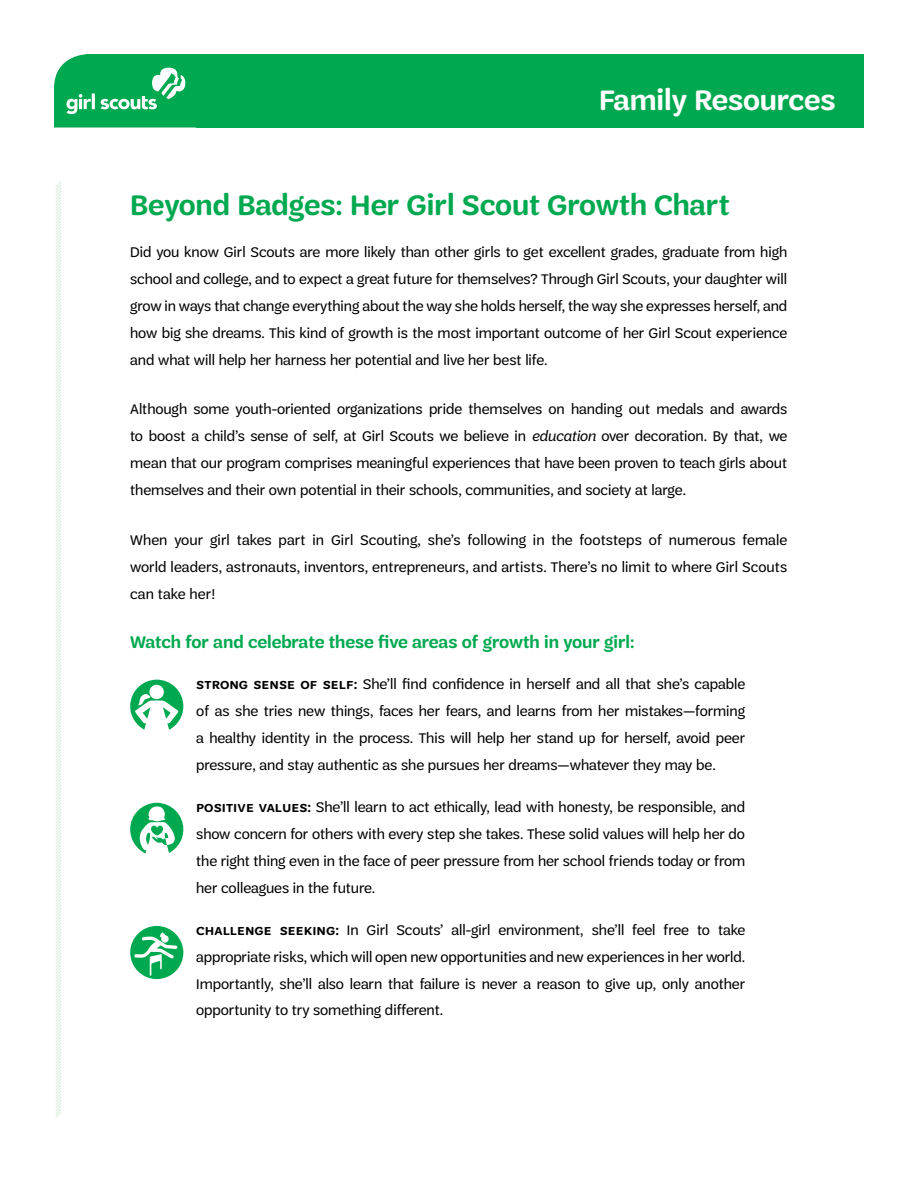
<style>
.page{position:relative;width:918px;height:1188px;background:#fff}
.page>*{position:absolute;margin:0;border:0;box-sizing:border-box;transform-origin:0 0}
.t1{font:600 30px "Trefoil Sans";color:#00a94f}
.t2{font:600 30px "Trefoil Sans";color:#fff}
.t3{font:600 18px "Trefoil Sans";color:#00a94f}
.t4{font:15px/27px "Trefoil Sans";color:#000;text-align:justify}
.s1{font-style:italic}
.s2{font-weight:600}
</style>
<div class="page">
<div style="left:196px;top:54px;width:668px;height:74px;background:#00a94f"></div>
<svg style="left:54px;top:54px;width:142px;height:74px;background:#23b467"></svg>
<svg style="left:56px;top:182px;width:5px;height:935px"></svg>
<svg style="left:130px;top:680px;width:53px;height:50px"></svg>
<svg style="left:130px;top:803px;width:53px;height:50px"></svg>
<svg style="left:130px;top:926px;width:53px;height:53px"></svg>
<h1 class="t2" style="left:599px;top:83px;width:238px">Family Resources</h1>
<h1 class="t1" style="left:130px;top:188px;width:601px">Beyond Badges: Her Girl Scout Growth Chart</h1>
<p class="t4" style="left:130px;top:238px;width:659px">Did you know Girl Scouts are more likely than other girls to get excellent grades, graduate from high school and college, and to expect a great future for themselves? Through Girl Scouts, your daughter will grow in ways that change everything about the way she holds herself, the way she expresses herself, and how big she dreams. This kind of growth is the most important outcome of her Girl Scout experience and what will help her harness her potential and live her best life.</p>
<p class="t4" style="left:130px;top:396px;width:659px">Although some youth-oriented organizations pride themselves on handing out medals and awards to boost a child’s sense of self, at Girl Scouts we believe in <span class="s1">education</span> over decoration. By that, we mean that our program comprises meaningful experiences that have been proven to teach girls about themselves and their own potential in their schools, communities, and society at large.</p>
<p class="t4" style="left:130px;top:526px;width:659px">When your girl takes part in Girl Scouting, she’s following in the footsteps of numerous female world leaders, astronauts, inventors, entrepreneurs, and artists. There’s no limit to where Girl Scouts can take her!</p>
<p class="t3" style="left:130px;top:632px;width:506px">Watch for and celebrate these five areas of growth in your girl:</p>
<p class="t4" style="left:196px;top:670px;width:551px"><span class="s2">strong sense of self:</span> She’ll find confidence in herself and all that she’s capable of as she tries new things, faces her fears, and learns from her mistakes—forming a healthy identity in the process. This will help her stand up for herself, avoid peer pressure, and stay authentic as she pursues her dreams—whatever they may be.</p>
<p class="t4" style="left:196px;top:793px;width:551px"><span class="s2">positive values:</span> She’ll learn to act ethically, lead with honesty, be responsible, and show concern for others with every step she takes. These solid values will help her do the right thing even in the face of peer pressure from her school friends today or from her colleagues in the future.</p>
<p class="t4" style="left:196px;top:916px;width:551px"><span class="s2">challenge seeking:</span> In Girl Scouts’ all-girl environment, she’ll feel free to take appropriate risks, which will open new opportunities and new experiences in her world.<br>Importantly, she’ll also learn that failure is never a reason to give up, only another opportunity to try something different.</p>
</div>
